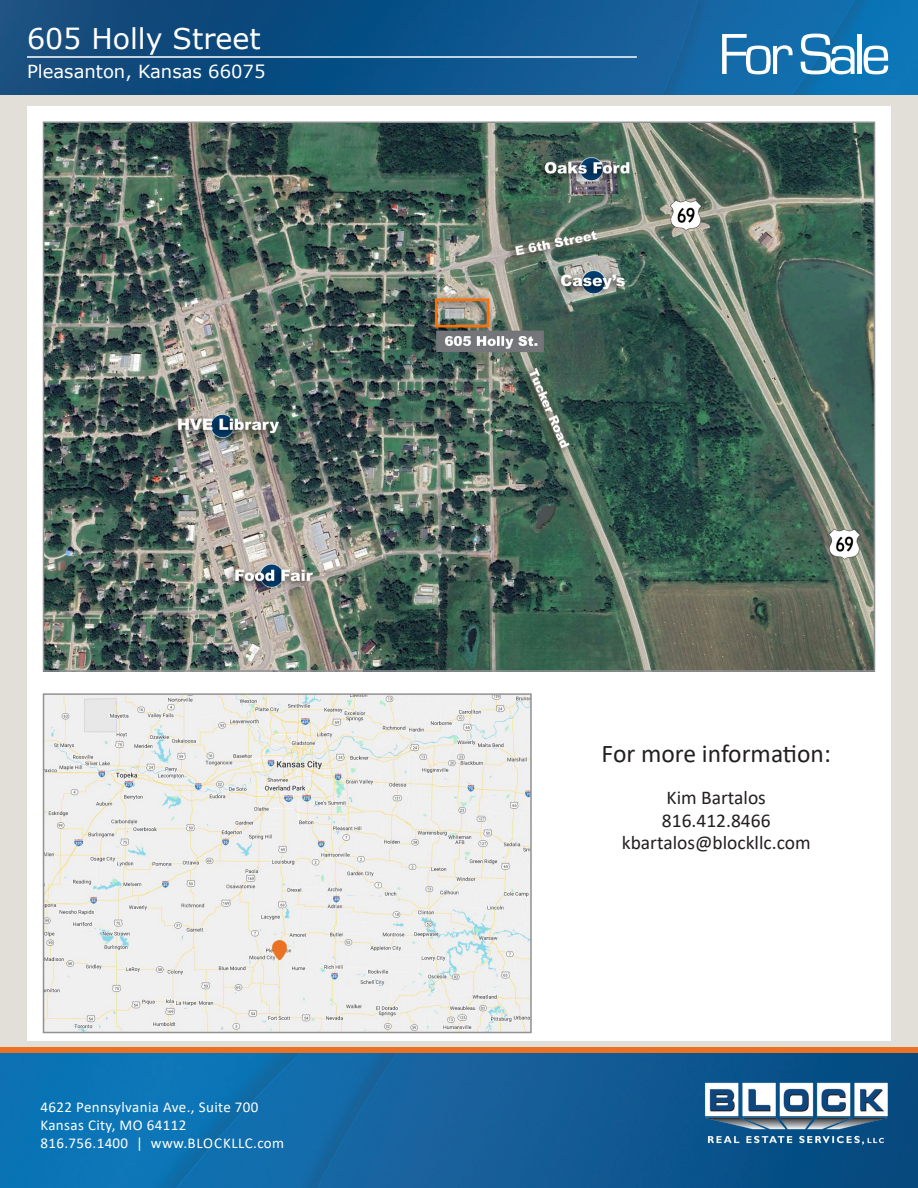
<style>
.page{position:relative;width:918px;height:1188px;background:#fff}
.page>*{position:absolute;margin:0;border:0;box-sizing:border-box;transform-origin:0 0}
.t1{font:60px "Eurostile";letter-spacing:-.075em;color:#fff}
.t2{font:28.5px "Verdana";color:#fff}
.t3{font:25.5px "Calibri";color:#231f20}
.BRES_-_Broker_Contact_Information{font:19.5px "Calibri";color:#231f20}
.t4{font:18px "Verdana";color:#fff}
.t5{font:15px/18px "Calibri";letter-spacing:.025em;color:#fff}
</style>
<div class="page">
<div style="left:0;top:93px;width:918px;height:978px;background:#e2dfd9"></div>
<img style="left:0;top:1053px;width:918px;height:135px">
<img style="left:701px;top:1073px;width:190px;height:75px">
<div style="left:0;top:1047px;width:918px;height:6px;background:#eb7125"></div>
<img style="left:0;top:0;width:918px;height:94px">
<hr style="left:27px;top:56px;width:610px;height:2px;background:#fff">
<div style="left:27px;top:107px;width:864px;height:934px;background:#fff"></div>
<img style="left:46px;top:696px;width:483px;height:334px">
<div style="left:43px;top:693px;width:489px;height:340px;border:2px solid #919295"></div>
<img style="left:46px;top:125px;width:826px;height:544px">
<h2 class="t2" style="left:27px;top:19px;width:235px">605 Holly Street</h2>
<p class="t4" style="left:27px;top:59px;width:240px">Pleasanton, Kansas 66075</p>
<p class="t5" style="left:40px;top:1097px;width:245px">4622 Pennsylvania Ave., Suite 700<br>Kansas City, MO 64112<br>816.756.1400 | www.BLOCKLLC.com</p>
<h1 class="t1" style="left:718px;top:22px;width:174px">For Sale</h1>
<p class="t3" style="left:602px;top:735px;width:231px">For more information:</p>
<p class="BRES_-_Broker_Contact_Information" style="left:667px;top:784px;width:101px">Kim Bartalos</p>
<p class="BRES_-_Broker_Contact_Information" style="left:662px;top:807px;width:110px">816.412.8466</p>
<p class="BRES_-_Broker_Contact_Information" style="left:622px;top:829px;width:190px">kbartalos@blockllc.com</p>
</div>
